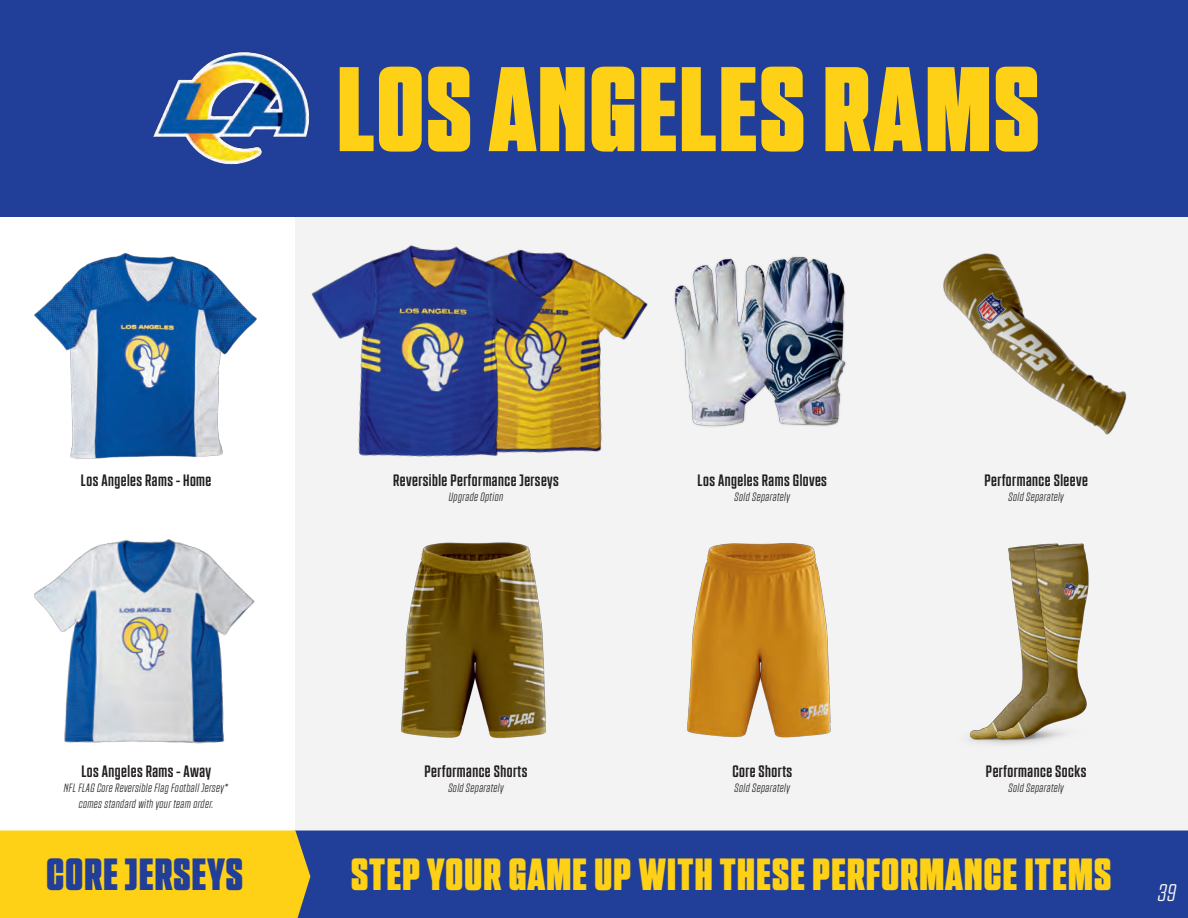
<style>
.page{position:relative;width:1188px;height:918px;background:#fff}
.page>*{position:absolute;margin:0;border:0;box-sizing:border-box;transform-origin:0 0}
.t1{font:120px "NTF Grand Black";letter-spacing:.02em;color:#fed016}
.t2{font:45px "NTF Grand Black";letter-spacing:.03em;color:#fed016}
.t3{font:45px "NTF Grand Black";letter-spacing:.03em;color:#213e98}
.t4{font:italic 24px "NTF Grand Light";color:#fbf8f8;scale:1.05 1}
.t5{font:16.5px "NTF Grand Medium";letter-spacing:.03em;color:#231f20}
.t6{font:italic 12px/15.6px "NTF Grand Light";letter-spacing:.03em;color:#231f20;text-align:center}
</style>
<div class="page">
<div style="left:295px;top:217px;width:893px;height:614px;background:#f3f3f3"></div>
<div style="left:310px;top:831px;width:878px;height:87px;background:#213e98"></div>
<div style="left:0;top:831px;width:310px;height:87px;background:#fed016"></div>
<img style="left:687px;top:543px;width:144px;height:195px">
<img style="left:674px;top:256px;width:172px;height:171px">
<img style="left:401px;top:542px;width:145px;height:197px">
<img style="left:969px;top:543px;width:120px;height:202px">
<img style="left:943px;top:253px;width:184px;height:182px">
<img style="left:35px;top:539px;width:220px;height:205px">
<img style="left:35px;top:253px;width:222px;height:206px">
<img style="left:559px;top:252px;width:89px;height:200px">
<img style="left:311px;top:245px;width:248px;height:212px">
<div style="left:0;top:0;width:1188px;height:217px;background:#213e98"></div>
<img style="left:153px;top:51px;width:157px;height:114px">
<h1 class="t1" style="left:337px;top:39px;width:704px">LOS ANGELES RAMS</h1>
<h3 class="t5" style="left:81px;top:470px;width:132px">Los Angeles Rams - Home</h3>
<h3 class="t5" style="left:393px;top:470px;width:167px">Reversible Performance Jerseys</h3>
<p class="t6" style="left:449px;top:489px;width:56px">Upgrade Option</p>
<h3 class="t5" style="left:698px;top:470px;width:131px">Los Angeles Rams Gloves</h3>
<p class="t6" style="left:735px;top:489px;width:57px">Sold Separately</p>
<h3 class="t5" style="left:985px;top:470px;width:105px">Performance Sleeve</h3>
<p class="t6" style="left:1009px;top:489px;width:57px">Sold Separately</p>
<h3 class="t5" style="left:81px;top:762px;width:131px">Los Angeles Rams - Away</h3>
<p class="t6" style="left:64px;top:780px;width:166px">NFL FLAG Core Reversible Flag Football Jersey* comes standard with your team order.</p>
<h3 class="t5" style="left:425px;top:762px;width:104px">Performance Shorts</h3>
<p class="t6" style="left:448px;top:780px;width:57px">Sold Separately</p>
<h3 class="t5" style="left:732px;top:762px;width:61px">Core Shorts</h3>
<p class="t6" style="left:735px;top:780px;width:57px">Sold Separately</p>
<h3 class="t5" style="left:986px;top:762px;width:102px">Performance Socks</h3>
<p class="t6" style="left:1009px;top:780px;width:57px">Sold Separately</p>
<h2 class="t3" style="left:47px;top:848px;width:198px">CORE JERSEYS</h2>
<h2 class="t2" style="left:351px;top:848px;width:761px">STEP YOUR GAME UP WITH THESE PERFORMANCE ITEMS</h2>
<h3 class="t4" style="left:1158px;top:878px;width:19px">39</h3>
</div>
